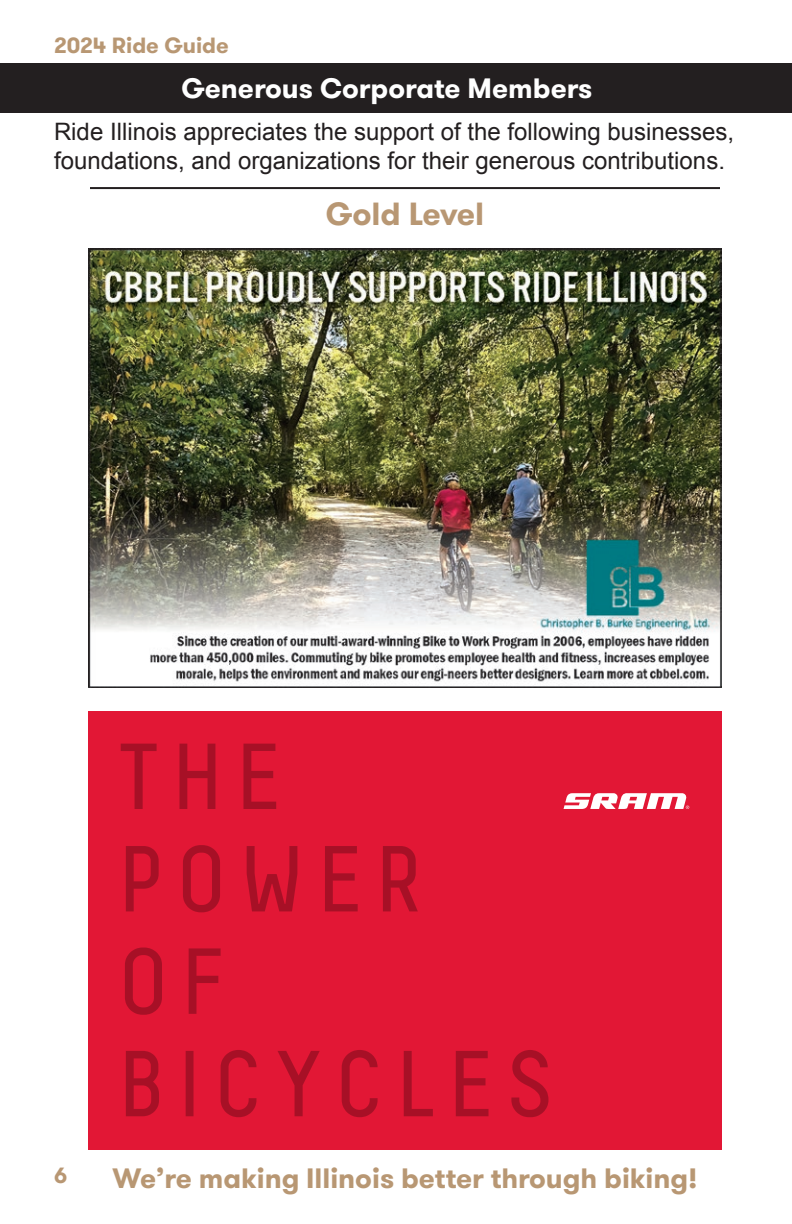
<style>
.page{position:relative;width:792px;height:1224px;background:#fff}
.page>*{position:absolute;margin:0;border:0;box-sizing:border-box;transform-origin:0 0}
.Corporate_Member_Level{font:700 32px "GT Walsheim";color:#b89773}
.t1{font:700 28px "GT Walsheim";color:#b89773}
.B_Head_-_White{font:700 28px "GT Walsheim";color:#fff}
.Info_Text{font:24px/28.8px "Arial";color:#231f20}
.t2{font:700 22px "GT Walsheim";color:#b89773}
</style>
<div class="page">
<hr style="left:90px;top:187px;width:630px;height:2px;background:#231f20">
<img style="left:88px;top:249px;width:634px;height:439px">
<div style="left:88px;top:711px;width:634px;height:439px;background:#e21735"></div>
<svg style="left:564px;top:793px;width:125px;height:16px"></svg>
<svg style="left:126px;top:1050px;width:422px;height:67px"></svg>
<svg style="left:125px;top:948px;width:96px;height:67px"></svg>
<svg style="left:126px;top:845px;width:292px;height:67px"></svg>
<svg style="left:121px;top:744px;width:155px;height:65px"></svg>
<div style="left:0;top:63px;width:792px;height:50px;background:#231f20"></div>
<p class="t2" style="left:54px;top:30px;width:176px">2024 Ride Guide</p>
<p class="B_Head_-_White" style="left:181px;top:70px;width:413px">Generous Corporate Members</p>
<p class="Info_Text" style="left:54px;top:117px;width:682px">Ride Illinois appreciates the support of the following businesses, foundations, and organizations for their generous contributions.</p>
<p class="Corporate_Member_Level" style="left:326px;top:193px;width:160px">Gold Level</p>
<p class="t2" style="left:54px;top:1161px;width:15px">6</p>
<p class="t1" style="left:112px;top:1160px;width:587px">We’re making Illinois better through biking!</p>
</div>
